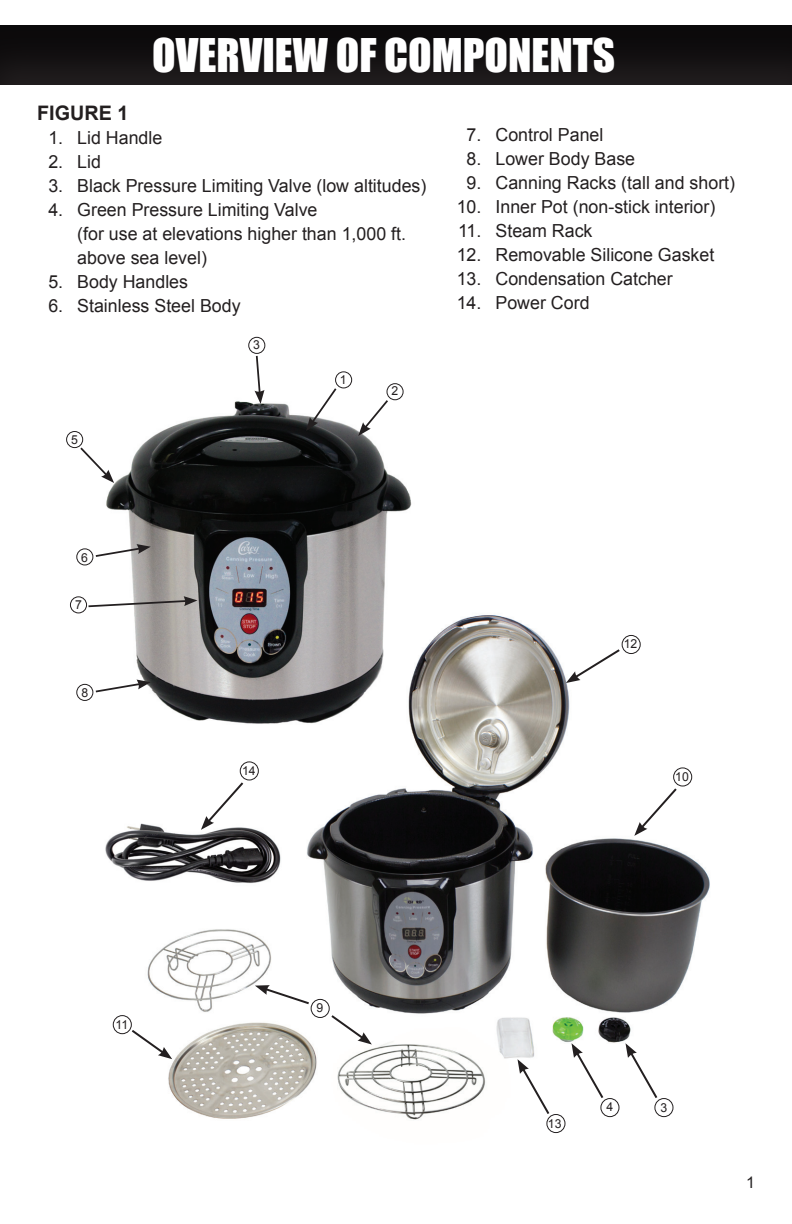
<style>
.page{position:relative;width:792px;height:1224px;background:#fff}
.page>*{position:absolute;margin:0;border:0;box-sizing:border-box;transform-origin:0 0}
.t1{font:42.6px "Impact";color:#fff}
.t2{font:700 20px "Arial";color:#231f20}
.t3{font:18px/24px "Arial";color:#231f20}
.t4{font:16px "Arial";color:#231f20}
.t5{font:12.4px "Arial";color:#231f20}
</style>
<div class="page">
<img style="left:88px;top:615px;width:622px;height:519px">
<div style="left:0;top:23px;width:792px;height:64px;background:#231f20;opacity:.75"></div>
<img style="left:95px;top:391px;width:323px;height:339px">
<div style="left:335px;top:371px;width:17px;height:17px;border:1px solid #231f20;border-radius:50%"></div>
<div style="left:248px;top:337px;width:17px;height:17px;border:1px solid #231f20;border-radius:50%"></div>
<div style="left:66px;top:431px;width:17px;height:17px;border:1px solid #231f20;border-radius:50%"></div>
<div style="left:70px;top:596px;width:17px;height:17px;border:1px solid #231f20;border-radius:50%"></div>
<div style="left:76px;top:549px;width:17px;height:16px;border:1px solid #231f20;border-radius:50%"></div>
<div style="left:77px;top:684px;width:16px;height:16px;background:#fff;border-radius:50%"></div>
<div style="left:76px;top:684px;width:17px;height:17px;border:1px solid #231f20;border-radius:50%"></div>
<div style="left:387px;top:384px;width:16px;height:16px;background:#fff;border-radius:50%"></div>
<div style="left:387px;top:383px;width:16px;height:17px;border:1px solid #231f20;border-radius:50%"></div>
<svg style="left:306px;top:388px;width:32px;height:43px"></svg>
<svg style="left:358px;top:398px;width:32px;height:38px"></svg>
<svg style="left:255px;top:355px;width:9px;height:49px"></svg>
<svg style="left:78px;top:446px;width:36px;height:37px"></svg>
<svg style="left:88px;top:596px;width:110px;height:12px"></svg>
<svg style="left:95px;top:544px;width:56px;height:14px"></svg>
<svg style="left:94px;top:680px;width:57px;height:14px"></svg>
<div style="left:674px;top:768px;width:18px;height:18px;background:#fff;border-radius:50%"></div>
<div style="left:673px;top:768px;width:19px;height:18px;border:1px solid #231f20;border-radius:50%"></div>
<svg style="left:634px;top:786px;width:45px;height:50px"></svg>
<div style="left:622px;top:635px;width:18px;height:19px;background:#fff;border-radius:50%"></div>
<div style="left:622px;top:635px;width:19px;height:19px;border:1px solid #231f20;border-radius:50%"></div>
<svg style="left:566px;top:647px;width:56px;height:36px"></svg>
<div style="left:311px;top:999px;width:18px;height:18px;background:#fff;border-radius:50%"></div>
<div style="left:311px;top:999px;width:19px;height:19px;border:1px solid #231f20;border-radius:50%"></div>
<div style="left:113px;top:1016px;width:18px;height:18px;background:#fff;border-radius:50%"></div>
<div style="left:113px;top:1015px;width:19px;height:19px;border:1px solid #231f20;border-radius:50%"></div>
<div style="left:601px;top:1099px;width:18px;height:18px;background:#fff;border-radius:50%"></div>
<div style="left:600px;top:1098px;width:19px;height:19px;border:1px solid #231f20;border-radius:50%"></div>
<div style="left:547px;top:1114px;width:18px;height:19px;background:#fff;border-radius:50%"></div>
<div style="left:546px;top:1114px;width:19px;height:19px;border:1px solid #231f20;border-radius:50%"></div>
<div style="left:655px;top:1099px;width:18px;height:18px;background:#fff;border-radius:50%"></div>
<div style="left:654px;top:1098px;width:19px;height:19px;border:1px solid #231f20;border-radius:50%"></div>
<svg style="left:329px;top:1013px;width:43px;height:32px"></svg>
<svg style="left:130px;top:1028px;width:42px;height:31px"></svg>
<svg style="left:255px;top:985px;width:56px;height:21px"></svg>
<svg style="left:572px;top:1043px;width:33px;height:57px"></svg>
<svg style="left:518px;top:1059px;width:33px;height:57px"></svg>
<svg style="left:626px;top:1043px;width:33px;height:57px"></svg>
<div style="left:240px;top:762px;width:18px;height:18px;background:#fff;border-radius:50%"></div>
<div style="left:240px;top:762px;width:19px;height:18px;border:1px solid #231f20;border-radius:50%"></div>
<img style="left:104px;top:819px;width:178px;height:68px">
<svg style="left:201px;top:780px;width:44px;height:50px"></svg>
<h1 class="t1" style="left:152px;top:23px;width:465px">OVERVIEW OF COMPONENTS</h1>
<p class="t2" style="left:37px;top:100px;width:93px">FIGURE 1</p>
<p class="t3" style="left:48px;top:126px;width:116px">1. Lid Handle</p>
<p class="t3" style="left:48px;top:150px;width:54px">2. Lid</p>
<p class="t3" style="left:48px;top:174px;width:380px">3. Black Pressure Limiting Valve (low altitudes)</p>
<p class="t3" style="left:77px;top:198px;width:330px;text-indent:-29px">4. Green Pressure Limiting Valve<br>(for use at elevations higher than 1,000 ft. above sea level)</p>
<p class="t3" style="left:48px;top:270px;width:141px">5. Body Handles</p>
<p class="t3" style="left:48px;top:294px;width:194px">6. Stainless Steel Body</p>
<p class="t5" style="left:71px;top:431px;width:8px">5</p>
<p class="t5" style="left:253px;top:337px;width:8px">3</p>
<p class="t5" style="left:340px;top:371px;width:8px">1</p>
<p class="t5" style="left:391px;top:383px;width:8px">2</p>
<p class="t3" style="left:467px;top:123px;width:138px">7. Control Panel</p>
<p class="t3" style="left:467px;top:147px;width:170px">8. Lower Body Base</p>
<p class="t3" style="left:467px;top:171px;width:270px">9. Canning Racks (tall and short)</p>
<p class="t3" style="left:457px;top:195px;width:260px">10. Inner Pot (non-stick interior)</p>
<p class="t3" style="left:458px;top:219px;width:136px">11. Steam Rack</p>
<p class="t3" style="left:457px;top:243px;width:259px">12. Removable Silicone Gasket</p>
<p class="t3" style="left:457px;top:267px;width:218px">13. Condensation Catcher</p>
<p class="t3" style="left:457px;top:291px;width:134px">14. Power Cord</p>
<p class="t5" style="left:81px;top:549px;width:8px">6</p>
<p class="t5" style="left:75px;top:597px;width:8px">7</p>
<p class="t5" style="left:82px;top:685px;width:8px">8</p>
<p class="t5" style="left:242px;top:763px;width:15px">14</p>
<p class="t5" style="left:624px;top:636px;width:15px">12</p>
<p class="t5" style="left:675px;top:769px;width:15px">10</p>
<p class="t5" style="left:116px;top:1016px;width:14px">11</p>
<p class="t5" style="left:317px;top:1000px;width:8px">9</p>
<p class="t5" style="left:548px;top:1115px;width:15px">13</p>
<p class="t5" style="left:607px;top:1099px;width:8px">4</p>
<p class="t5" style="left:660px;top:1099px;width:8px">3</p>
<p class="t4" style="left:746px;top:1172px;width:10px">1</p>
</div>
